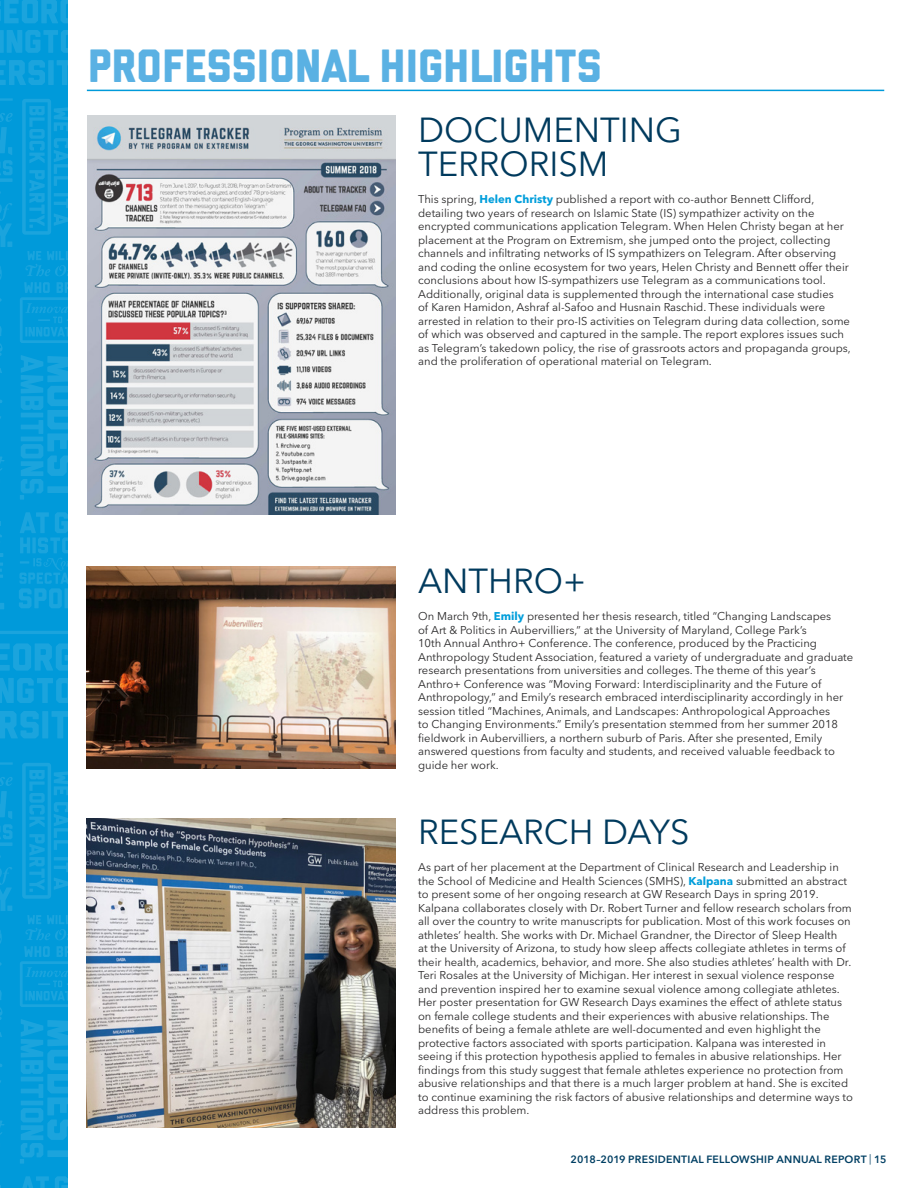
<style>
.page{position:relative;width:918px;height:1188px;background:#fff}
.page>*{position:absolute;margin:0;border:0;box-sizing:border-box;transform-origin:0 0}
.t1{font:46.5px "GW Liberated";color:#5ab1e3}
.t2{font:34.5px/34.5px "Avenir Next LT Pro";color:#003a5d}
.t3{font:11.25px/13.5px "Avenir Next LT Pro";color:#292829}
.t4{font:600 10.5px "Avenir Next LT Pro";letter-spacing:.025em;color:#003f63}
.s1{font-weight:700;color:#009edb}
.s2{font-weight:400}
</style>
<div class="page">
<div style="left:0;top:0;width:68px;height:1188px;background:#009ada"></div>
<svg style="left:0;top:98px;width:13px;height:3px"></svg>
<svg style="left:0;top:113px;width:13px;height:69px"></svg>
<svg style="left:0;top:192px;width:12px;height:55px"></svg>
<svg style="left:0;top:266px;width:2px;height:36px"></svg>
<svg style="left:0;top:326px;width:2px;height:30px"></svg>
<svg style="left:0;top:456px;width:4px;height:15px"></svg>
<svg style="left:0;top:563px;width:3px;height:15px"></svg>
<svg style="left:0;top:603px;width:4px;height:6px"></svg>
<svg style="left:0;top:553px;width:3px;height:4px"></svg>
<svg style="left:19px;top:512px;width:49px;height:96px"></svg>
<svg style="left:22px;top:99px;width:46px;height:136px"></svg>
<svg style="left:25px;top:251px;width:43px;height:25px"></svg>
<svg style="left:20px;top:282px;width:48px;height:61px"></svg>
<svg style="left:20px;top:355px;width:48px;height:145px"></svg>
<svg style="left:0;top:0;width:68px;height:23px"></svg>
<svg style="left:0;top:30px;width:68px;height:23px"></svg>
<svg style="left:0;top:60px;width:45px;height:25px"></svg>
<div style="left:48px;top:60px;width:6px;height:25px;background:#1ba4dd"></div>
<svg style="left:57px;top:60px;width:11px;height:25px"></svg>
<svg style="left:0;top:762px;width:13px;height:3px"></svg>
<svg style="left:0;top:777px;width:13px;height:69px"></svg>
<svg style="left:0;top:856px;width:12px;height:55px"></svg>
<svg style="left:0;top:930px;width:2px;height:36px"></svg>
<svg style="left:0;top:990px;width:2px;height:30px"></svg>
<svg style="left:0;top:1121px;width:4px;height:14px"></svg>
<svg style="left:22px;top:1176px;width:27px;height:12px"></svg>
<svg style="left:55px;top:1176px;width:13px;height:12px"></svg>
<svg style="left:22px;top:763px;width:46px;height:136px"></svg>
<svg style="left:25px;top:915px;width:43px;height:25px"></svg>
<svg style="left:20px;top:946px;width:48px;height:61px"></svg>
<svg style="left:20px;top:1019px;width:48px;height:145px"></svg>
<svg style="left:0;top:643px;width:68px;height:28px"></svg>
<svg style="left:0;top:678px;width:68px;height:25px"></svg>
<svg style="left:0;top:711px;width:39px;height:28px"></svg>
<div style="left:42px;top:711px;width:6px;height:27px;background:#1ba4dd"></div>
<svg style="left:51px;top:711px;width:17px;height:27px"></svg>
<svg style="left:0;top:631px;width:68px;height:3px"></svg>
<img style="left:87px;top:818px;width:309px;height:310px">
<img style="left:88px;top:116px;width:308px;height:398px">
<hr style="left:87px;top:90px;width:797px;height:1px;background:#009ada">
<img style="left:87px;top:567px;width:309px;height:202px">
<h1 class="t1" style="left:88px;top:49px;width:516px">PROFESSIONAL HIGHLIGHTS</h1>
<h2 class="t2" style="left:418px;top:112px;width:265px">DOCUMENTING<br>TERRORISM</h2>
<p class="t3" style="left:418px;top:192px;width:434px">This spring, <span class="s1">Helen Christy</span> published a report with co-author Bennett Clifford, detailing two years of research on Islamic State (IS) sympathizer activity on the encrypted communications application Telegram. When Helen Christy began at her placement at the Program on Extremism, she jumped onto the project, collecting channels and infiltrating networks of IS sympathizers on Telegram. After observing and coding the online ecosystem for two years, Helen Christy and Bennett offer their conclusions about how IS-sympathizers use Telegram as a communications tool.<br>Additionally, original data is supplemented through the international case studies<br>of Karen Hamidon, Ashraf al-Safoo and Husnain Raschid. These individuals were arrested in relation to their pro-IS activities on Telegram during data collection, some of which was observed and captured in the sample. The report explores issues such as Telegram’s takedown policy, the rise of grassroots actors and propaganda groups, and the proliferation of operational material on Telegram.</p>
<h2 class="t2" style="left:418px;top:564px;width:169px">ANTHRO+</h2>
<p class="t3" style="left:418px;top:610px;width:437px">On March 9th, <span class="s1">Emily</span> presented her thesis research, titled “Changing Landscapes<br>of Art &amp; Politics in Aubervilliers,” at the University of Maryland, College Park’s<br>10th Annual Anthro+ Conference. The conference, produced by the Practicing Anthropology Student Association, featured a variety of undergraduate and graduate research presentations from universities and colleges. The theme of this year’s Anthro+ Conference was “Moving Forward: Interdisciplinarity and the Future of Anthropology,” and Emily’s research embraced interdisciplinarity accordingly in her session titled “Machines, Animals, and Landscapes: Anthropological Approaches<br>to Changing Environments.” Emily’s presentation stemmed from her summer 2018 fieldwork in Aubervilliers, a northern suburb of Paris. After she presented, Emily answered questions from faculty and students, and received valuable feedback to guide her work.</p>
<h2 class="t2" style="left:418px;top:815px;width:273px">RESEARCH DAYS</h2>
<p class="t3" style="left:418px;top:861px;width:436px">As part of her placement at the Department of Clinical Research and Leadership in the School of Medicine and Health Sciences (SMHS), <span class="s1">Kalpana</span> submitted an abstract to present some of her ongoing research at GW Research Days in spring 2019.<br>Kalpana collaborates closely with Dr. Robert Turner and fellow research scholars from all over the country to write manuscripts for publication. Most of this work focuses on athletes’ health. She works with Dr. Michael Grandner, the Director of Sleep Health<br>at the University of Arizona, to study how sleep affects collegiate athletes in terms of their health, academics, behavior, and more. She also studies athletes’ health with Dr.<br>Teri Rosales at the University of Michigan. Her interest in sexual violence response and prevention inspired her to examine sexual violence among collegiate athletes.<br>Her poster presentation for GW Research Days examines the effect of athlete status on female college students and their experiences with abusive relationships. The benefits of being a female athlete are well-documented and even highlight the protective factors associated with sports participation. Kalpana was interested in seeing if this protection hypothesis applied to females in abusive relationships. Her findings from this study suggest that female athletes experience no protection from abusive relationships and that there is a much larger problem at hand. She is excited to continue examining the risk factors of abusive relationships and determine ways to address this problem.</p>
<p class="t4" style="left:571px;top:1153px;width:318px">2018–2019 PRESIDENTIAL FELLOWSHIP ANNUAL REPORT <span class="s2">|</span> 15</p>
</div>
